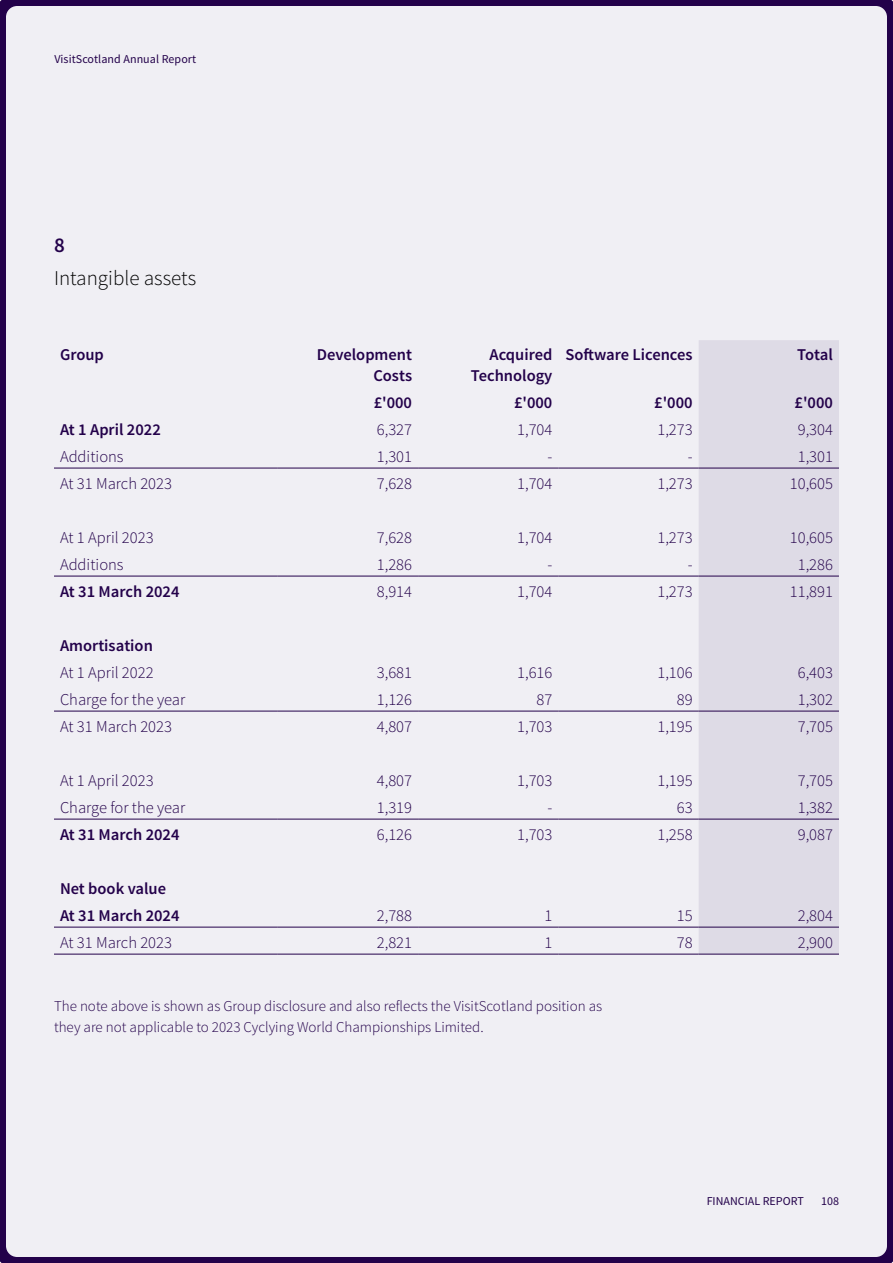
<style>
.page{position:relative;width:893px;height:1263px;background:#f0eff4}
.page>*{position:absolute;margin:0;border:0;box-sizing:border-box;transform-origin:0 0}
.t1{font:300 21px "Source Sans Pro";color:#000}
.t2{font:600 21px "Source Sans Pro";color:#23014a}
.Body_copy{font:300 16.5px "Source Sans Pro";color:#23014a}
.Body_copy-2{font:600 16.5px/21px "Source Sans Pro";color:#23014a;text-align:right}
.Subheading{font:300 15px/21px "Source Sans Pro";color:#23014a}
.t3{font:12px "Source Sans Pro";letter-spacing:.005em;color:#23014a}
</style>
<div class="page">
<div style="left:699px;top:340px;width:140px;height:614px;background:#dedbe6"></div>
<hr style="left:54px;top:468px;width:224px;height:1px;background:#23014a">
<hr style="left:278px;top:468px;width:140px;height:1px;background:#23014a">
<hr style="left:418px;top:468px;width:140px;height:1px;background:#23014a">
<hr style="left:558px;top:468px;width:141px;height:1px;background:#23014a">
<hr style="left:699px;top:468px;width:140px;height:1px;background:#23014a">
<hr style="left:54px;top:576px;width:224px;height:1px;background:#23014a">
<hr style="left:278px;top:576px;width:140px;height:1px;background:#23014a">
<hr style="left:418px;top:576px;width:140px;height:1px;background:#23014a">
<hr style="left:558px;top:576px;width:141px;height:1px;background:#23014a">
<hr style="left:699px;top:576px;width:140px;height:1px;background:#23014a">
<hr style="left:54px;top:711px;width:224px;height:1px;background:#23014a">
<hr style="left:278px;top:711px;width:140px;height:1px;background:#23014a">
<hr style="left:418px;top:711px;width:140px;height:1px;background:#23014a">
<hr style="left:558px;top:711px;width:141px;height:1px;background:#23014a">
<hr style="left:699px;top:711px;width:140px;height:1px;background:#23014a">
<hr style="left:54px;top:819px;width:224px;height:1px;background:#23014a">
<hr style="left:278px;top:819px;width:140px;height:1px;background:#23014a">
<hr style="left:418px;top:819px;width:140px;height:1px;background:#23014a">
<hr style="left:558px;top:819px;width:141px;height:1px;background:#23014a">
<hr style="left:699px;top:819px;width:140px;height:1px;background:#23014a">
<hr style="left:54px;top:927px;width:224px;height:1px;background:#23014a">
<hr style="left:278px;top:927px;width:140px;height:1px;background:#23014a">
<hr style="left:418px;top:927px;width:140px;height:1px;background:#23014a">
<hr style="left:558px;top:927px;width:141px;height:1px;background:#23014a">
<hr style="left:699px;top:927px;width:140px;height:1px;background:#23014a">
<hr style="left:54px;top:954px;width:224px;height:1px;background:#23014a">
<hr style="left:278px;top:954px;width:140px;height:1px;background:#23014a">
<hr style="left:418px;top:954px;width:140px;height:1px;background:#23014a">
<hr style="left:558px;top:954px;width:141px;height:1px;background:#23014a">
<hr style="left:699px;top:954px;width:140px;height:1px;background:#23014a">
<p class="t3" style="left:54px;top:52px;width:143px">VisitScotland Annual Report</p>
<p class="t2" style="left:54px;top:232px;width:12px">8</p>
<p class="t1" style="left:54px;top:265px;width:144px">Intangible assets</p>
<p class="Body_copy-2" style="left:60px;top:344px;width:45px">Group</p>
<p class="Body_copy-2" style="left:317px;top:344px;width:97px">Development<br>Costs</p>
<p class="Body_copy-2" style="left:471px;top:344px;width:83px">Acquired<br>Technology</p>
<p class="Body_copy-2" style="left:565px;top:344px;width:129px">Software Licences</p>
<p class="Body_copy-2" style="left:797px;top:344px;width:37px">Total</p>
<p class="Body_copy-2" style="left:374px;top:392px;width:40px">£'000</p>
<p class="Body_copy-2" style="left:514px;top:392px;width:40px">£'000</p>
<p class="Body_copy-2" style="left:654px;top:392px;width:40px">£'000</p>
<p class="Body_copy-2" style="left:795px;top:392px;width:40px">£'000</p>
<p class="Body_copy-2" style="left:60px;top:419px;width:102px">At 1 April 2022</p>
<p class="Body_copy" style="left:377px;top:420px;width:37px">6,327</p>
<p class="Body_copy" style="left:517px;top:420px;width:37px">1,704</p>
<p class="Body_copy" style="left:657px;top:420px;width:37px">1,273</p>
<p class="Body_copy" style="left:798px;top:420px;width:37px">9,304</p>
<p class="Body_copy" style="left:60px;top:447px;width:65px">Additions</p>
<p class="Body_copy" style="left:377px;top:447px;width:37px">1,301</p>
<p class="Body_copy" style="left:547px;top:447px;width:6px">-</p>
<p class="Body_copy" style="left:688px;top:447px;width:6px">-</p>
<p class="Body_copy" style="left:798px;top:447px;width:37px">1,301</p>
<p class="Body_copy" style="left:60px;top:474px;width:113px">At 31 March 2023</p>
<p class="Body_copy" style="left:377px;top:474px;width:37px">7,628</p>
<p class="Body_copy" style="left:517px;top:474px;width:37px">1,704</p>
<p class="Body_copy" style="left:657px;top:474px;width:37px">1,273</p>
<p class="Body_copy" style="left:790px;top:474px;width:45px">10,605</p>
<p class="Body_copy" style="left:60px;top:528px;width:95px">At 1 April 2023</p>
<p class="Body_copy" style="left:377px;top:528px;width:37px">7,628</p>
<p class="Body_copy" style="left:517px;top:528px;width:37px">1,704</p>
<p class="Body_copy" style="left:657px;top:528px;width:37px">1,273</p>
<p class="Body_copy" style="left:790px;top:528px;width:45px">10,605</p>
<p class="Body_copy" style="left:60px;top:555px;width:65px">Additions</p>
<p class="Body_copy" style="left:377px;top:555px;width:37px">1,286</p>
<p class="Body_copy" style="left:547px;top:555px;width:6px">-</p>
<p class="Body_copy" style="left:688px;top:555px;width:6px">-</p>
<p class="Body_copy" style="left:798px;top:555px;width:37px">1,286</p>
<p class="Body_copy-2" style="left:60px;top:581px;width:121px">At 31 March 2024</p>
<p class="Body_copy" style="left:377px;top:582px;width:37px">8,914</p>
<p class="Body_copy" style="left:517px;top:582px;width:37px">1,704</p>
<p class="Body_copy" style="left:657px;top:582px;width:37px">1,273</p>
<p class="Body_copy" style="left:790px;top:582px;width:45px">11,891</p>
<p class="Body_copy-2" style="left:60px;top:635px;width:94px">Amortisation</p>
<p class="Body_copy" style="left:60px;top:663px;width:95px">At 1 April 2022</p>
<p class="Body_copy" style="left:377px;top:663px;width:37px">3,681</p>
<p class="Body_copy" style="left:517px;top:663px;width:37px">1,616</p>
<p class="Body_copy" style="left:657px;top:663px;width:37px">1,106</p>
<p class="Body_copy" style="left:798px;top:663px;width:37px">6,403</p>
<p class="Body_copy" style="left:60px;top:690px;width:127px">Charge for the year</p>
<p class="Body_copy" style="left:377px;top:690px;width:37px">1,126</p>
<p class="Body_copy" style="left:537px;top:690px;width:17px">87</p>
<p class="Body_copy" style="left:677px;top:690px;width:17px">89</p>
<p class="Body_copy" style="left:798px;top:690px;width:37px">1,302</p>
<p class="Body_copy" style="left:60px;top:717px;width:113px">At 31 March 2023</p>
<p class="Body_copy" style="left:377px;top:717px;width:37px">4,807</p>
<p class="Body_copy" style="left:517px;top:717px;width:37px">1,703</p>
<p class="Body_copy" style="left:657px;top:717px;width:37px">1,195</p>
<p class="Body_copy" style="left:798px;top:717px;width:37px">7,705</p>
<p class="Body_copy" style="left:60px;top:771px;width:95px">At 1 April 2023</p>
<p class="Body_copy" style="left:377px;top:771px;width:37px">4,807</p>
<p class="Body_copy" style="left:517px;top:771px;width:37px">1,703</p>
<p class="Body_copy" style="left:657px;top:771px;width:37px">1,195</p>
<p class="Body_copy" style="left:798px;top:771px;width:37px">7,705</p>
<p class="Body_copy" style="left:60px;top:798px;width:127px">Charge for the year</p>
<p class="Body_copy" style="left:377px;top:798px;width:37px">1,319</p>
<p class="Body_copy" style="left:547px;top:798px;width:6px">-</p>
<p class="Body_copy" style="left:677px;top:798px;width:17px">63</p>
<p class="Body_copy" style="left:798px;top:798px;width:37px">1,382</p>
<p class="Body_copy-2" style="left:60px;top:824px;width:121px">At 31 March 2024</p>
<p class="Body_copy" style="left:377px;top:825px;width:37px">6,126</p>
<p class="Body_copy" style="left:517px;top:825px;width:37px">1,703</p>
<p class="Body_copy" style="left:657px;top:825px;width:37px">1,258</p>
<p class="Body_copy" style="left:798px;top:825px;width:37px">9,087</p>
<p class="Body_copy-2" style="left:60px;top:878px;width:108px">Net book value</p>
<p class="Body_copy-2" style="left:60px;top:905px;width:121px">At 31 March 2024</p>
<p class="Body_copy" style="left:377px;top:906px;width:37px">2,788</p>
<p class="Body_copy" style="left:544px;top:906px;width:9px">1</p>
<p class="Body_copy" style="left:677px;top:906px;width:17px">15</p>
<p class="Body_copy" style="left:798px;top:906px;width:37px">2,804</p>
<p class="Body_copy" style="left:60px;top:933px;width:113px">At 31 March 2023</p>
<p class="Body_copy" style="left:377px;top:933px;width:37px">2,821</p>
<p class="Body_copy" style="left:544px;top:933px;width:9px">1</p>
<p class="Body_copy" style="left:677px;top:933px;width:17px">78</p>
<p class="Body_copy" style="left:798px;top:933px;width:37px">2,900</p>
<p class="Subheading" style="left:54px;top:996px;width:550px">The note above is shown as Group disclosure and also reflects the VisitScotland position as they are not applicable to 2023 Cyclying World Championships Limited.</p>
<p class="t3" style="left:707px;top:1194px;width:99px">FINANCIAL REPORT</p>
<p class="t3" style="left:821px;top:1194px;width:19px">108</p>
</div>
